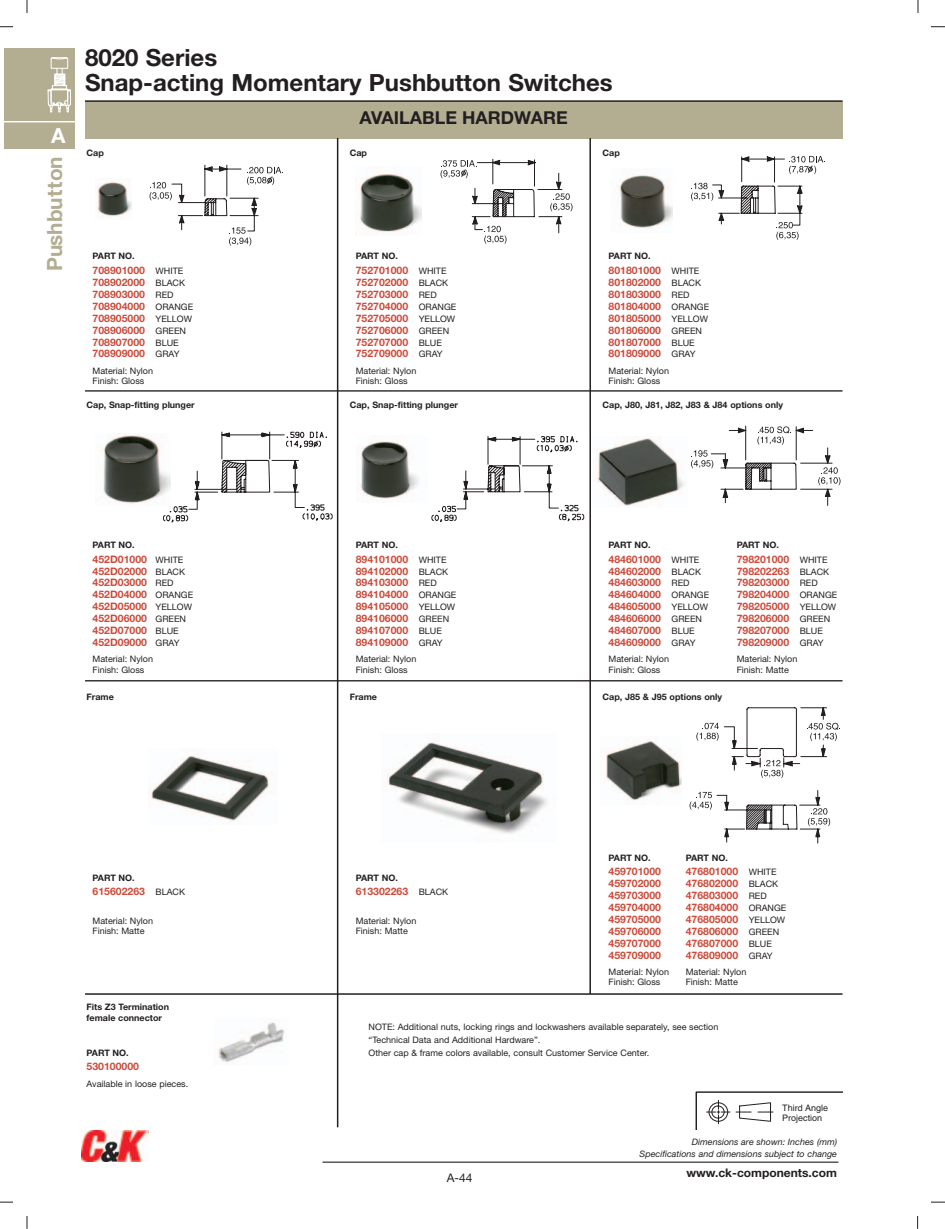
<style>
.page{position:relative;width:945px;height:1229px;background:#fff}
.page>*{position:absolute;margin:0;border:0;box-sizing:border-box;transform-origin:0 0}
.t1{font:700 23.7px/25.2px "Helvetica Neue";color:#231f20}
.t2{font:700 21px "Helvetica Neue";color:#b3ad92}
.t3{font:700 20.7px "Helvetica Neue";color:#fff}
.t4{font:700 17.85px "Helvetica Neue";color:#231f20}
.t5{font:700 11.85px "Helvetica Neue";color:#231f20}
.t6{font:11.85px "Helvetica Neue";color:#231f20}
.t7{font:700 10.35px/11.9px "Helvetica Neue";color:#cd4b3b}
.t8{font:8.85px/10.4px "Helvetica Neue";color:#231f20}
.t9{font:700 8.85px/10.4px "Helvetica Neue";color:#231f20}
.t10{font:italic 8.85px/11.9px "Helvetica Neue";color:#231f20;text-align:right}
.t11{font:8.85px/10.6px "Helvetica";color:#231f20}
.s1{font-weight:400;font-size:8.85px;color:#231f20}
</style>
<div class="page">
<hr style="left:322px;top:1161px;width:516px;height:1px;background:#57585a">
<div style="left:4px;top:49px;width:70px;height:100px;background:#b3ad92"></div>
<hr style="left:4px;top:121px;width:70px;height:1px;background:#fff">
<svg style="left:47px;top:57px;width:24px;height:56px"></svg>
<svg style="left:0;top:0;width:28px;height:27px"></svg>
<svg style="left:0;top:1201px;width:28px;height:27px"></svg>
<svg style="left:917px;top:1201px;width:28px;height:27px"></svg>
<svg style="left:918px;top:0;width:27px;height:27px"></svg>
<div style="left:14px;top:13px;width:26px;height:27px;background:#fff"></div>
<div style="left:904px;top:13px;width:28px;height:27px;background:#fff"></div>
<div style="left:14px;top:1188px;width:26px;height:27px;background:#fff"></div>
<div style="left:904px;top:1188px;width:28px;height:27px;background:#fff"></div>
<img style="left:82px;top:1130px;width:66px;height:32px">
<svg style="left:696px;top:1091px;width:147px;height:38px"></svg>
<div style="left:85px;top:101px;width:758px;height:37px;background:#b3ad92"></div>
<svg style="left:150px;top:165px;width:133px;height:81px"></svg>
<svg style="left:441px;top:159px;width:132px;height:85px"></svg>
<svg style="left:691px;top:156px;width:134px;height:84px"></svg>
<svg style="left:432px;top:436px;width:152px;height:86px"></svg>
<svg style="left:691px;top:426px;width:150px;height:80px"></svg>
<svg style="left:690px;top:707px;width:150px;height:136px"></svg>
<img style="left:387px;top:742px;width:160px;height:92px">
<img style="left:151px;top:755px;width:118px;height:68px">
<img style="left:218px;top:1021px;width:67px;height:42px">
<img style="left:605px;top:741px;width:77px;height:60px">
<img style="left:103px;top:435px;width:60px;height:69px">
<img style="left:96px;top:181px;width:36px;height:36px">
<img style="left:597px;top:438px;width:88px;height:68px">
<img style="left:360px;top:441px;width:59px;height:58px">
<img style="left:619px;top:174px;width:54px;height:54px">
<img style="left:355px;top:174px;width:66px;height:61px">
<hr style="left:85px;top:993px;width:758px;height:1px;background:#231f20">
<hr style="left:85px;top:680px;width:758px;height:1px;background:#231f20">
<hr style="left:85px;top:390px;width:758px;height:1px;background:#231f20">
<hr style="left:589px;top:138px;width:2px;height:856px;background:#231f20">
<hr style="left:337px;top:138px;width:1px;height:989px;background:#231f20">
<svg style="left:163px;top:432px;width:170px;height:90px"></svg>
<hr style="left:85px;top:100px;width:758px;height:2px;background:#231f20">
<h3 class="t3" style="left:51px;top:123px;width:16px">A</h3>
<h2 class="t2" style="left:42px;top:271px;width:116px;rotate:-90deg">Pushbutton</h2>
<h1 class="t1" style="left:85px;top:47px;width:529px">8020 Series<br>Snap-acting Momentary Pushbutton Switches</h1>
<h3 class="t4" style="left:360px;top:112px;width:210px">AVAILABLE HARDWARE</h3>
<p class="t9" style="left:87px;top:149px;width:19px">Cap</p>
<p class="t9" style="left:350px;top:149px;width:19px">Cap</p>
<p class="t9" style="left:603px;top:149px;width:19px">Cap</p>
<p class="t9" style="left:93px;top:252px;width:44px">PART NO.</p>
<p class="t7" style="left:93px;top:266px;width:102px">708901000 <span class="s1">WHITE<br></span>708902000 <span class="s1">BLACK<br></span>708903000 <span class="s1">RED<br></span>708904000 <span class="s1">ORANGE<br></span>708905000 <span class="s1">YELLOW<br></span>708906000 <span class="s1">GREEN<br></span>708907000 <span class="s1">BLUE<br></span>708909000 <span class="s1">GRAY</span></p>
<p class="t8" style="left:93px;top:366px;width:62px">Material: Nylon<br>Finish: Gloss</p>
<p class="t9" style="left:87px;top:400px;width:110px">Cap, Snap-fitting plunger</p>
<p class="t9" style="left:356px;top:252px;width:44px">PART NO.</p>
<p class="t7" style="left:356px;top:266px;width:102px">752701000 <span class="s1">WHITE<br></span>752702000 <span class="s1">BLACK<br></span>752703000 <span class="s1">RED<br></span>752704000 <span class="s1">ORANGE<br></span>752705000 <span class="s1">YELLOW<br></span>752706000 <span class="s1">GREEN<br></span>752707000 <span class="s1">BLUE<br></span>752709000 <span class="s1">GRAY</span></p>
<p class="t8" style="left:356px;top:366px;width:62px">Material: Nylon<br>Finish: Gloss</p>
<p class="t9" style="left:350px;top:400px;width:110px">Cap, Snap-fitting plunger</p>
<p class="t9" style="left:609px;top:252px;width:44px">PART NO.</p>
<p class="t7" style="left:609px;top:266px;width:102px">801801000 <span class="s1">WHITE<br></span>801802000 <span class="s1">BLACK<br></span>801803000 <span class="s1">RED<br></span>801804000 <span class="s1">ORANGE<br></span>801805000 <span class="s1">YELLOW<br></span>801806000 <span class="s1">GREEN<br></span>801807000 <span class="s1">BLUE<br></span>801809000 <span class="s1">GRAY</span></p>
<p class="t8" style="left:609px;top:366px;width:62px">Material: Nylon<br>Finish: Gloss</p>
<p class="t9" style="left:603px;top:400px;width:182px">Cap, J80, J81, J82, J83 &amp; J84 options only</p>
<p class="t9" style="left:93px;top:540px;width:44px">PART NO.</p>
<p class="t7" style="left:93px;top:554px;width:102px">452D01000 <span class="s1">WHITE<br></span>452D02000 <span class="s1">BLACK<br></span>452D03000 <span class="s1">RED<br></span>452D04000 <span class="s1">ORANGE<br></span>452D05000 <span class="s1">YELLOW<br></span>452D06000 <span class="s1">GREEN<br></span>452D07000 <span class="s1">BLUE<br></span>452D09000 <span class="s1">GRAY</span></p>
<p class="t8" style="left:93px;top:654px;width:62px">Material: Nylon<br>Finish: Gloss</p>
<p class="t9" style="left:87px;top:692px;width:29px">Frame</p>
<p class="t9" style="left:356px;top:540px;width:44px">PART NO.</p>
<p class="t7" style="left:356px;top:554px;width:102px">894101000 <span class="s1">WHITE<br></span>894102000 <span class="s1">BLACK<br></span>894103000 <span class="s1">RED<br></span>894104000 <span class="s1">ORANGE<br></span>894105000 <span class="s1">YELLOW<br></span>894106000 <span class="s1">GREEN<br></span>894107000 <span class="s1">BLUE<br></span>894109000 <span class="s1">GRAY</span></p>
<p class="t8" style="left:356px;top:654px;width:62px">Material: Nylon<br>Finish: Gloss</p>
<p class="t9" style="left:350px;top:692px;width:29px">Frame</p>
<p class="t9" style="left:609px;top:540px;width:44px">PART NO.</p>
<p class="t7" style="left:609px;top:554px;width:102px">484601000 <span class="s1">WHITE<br></span>484602000 <span class="s1">BLACK<br></span>484603000 <span class="s1">RED<br></span>484604000 <span class="s1">ORANGE<br></span>484605000 <span class="s1">YELLOW<br></span>484606000 <span class="s1">GREEN<br></span>484607000 <span class="s1">BLUE<br></span>484609000 <span class="s1">GRAY</span></p>
<p class="t8" style="left:609px;top:654px;width:62px">Material: Nylon<br>Finish: Gloss</p>
<p class="t9" style="left:603px;top:692px;width:121px">Cap, J85 &amp; J95 options only</p>
<p class="t9" style="left:737px;top:540px;width:44px">PART NO.</p>
<p class="t7" style="left:737px;top:554px;width:102px">798201000 <span class="s1">WHITE<br></span>798202263 <span class="s1">BLACK<br></span>798203000 <span class="s1">RED<br></span>798204000 <span class="s1">ORANGE<br></span>798205000 <span class="s1">YELLOW<br></span>798206000 <span class="s1">GREEN<br></span>798207000 <span class="s1">BLUE<br></span>798209000 <span class="s1">GRAY</span></p>
<p class="t8" style="left:737px;top:654px;width:62px">Material: Nylon<br>Finish: Matte</p>
<p class="t9" style="left:93px;top:873px;width:44px">PART NO.</p>
<p class="t7" style="left:93px;top:886px;width:94px">615602263 <span class="s1">BLACK</span></p>
<p class="t8" style="left:93px;top:916px;width:62px">Material: Nylon<br>Finish: Matte</p>
<p class="t9" style="left:87px;top:1002px;width:84px">Fits Z3 Termination female connector</p>
<p class="t9" style="left:87px;top:1048px;width:44px">PART NO.</p>
<p class="t7" style="left:87px;top:1061px;width:54px">530100000</p>
<p class="t8" style="left:87px;top:1079px;width:103px">Available in loose pieces.</p>
<p class="t9" style="left:356px;top:873px;width:44px">PART NO.</p>
<p class="t7" style="left:356px;top:886px;width:94px">613302263 <span class="s1">BLACK</span></p>
<p class="t8" style="left:356px;top:916px;width:62px">Material: Nylon<br>Finish: Matte</p>
<p class="t9" style="left:609px;top:853px;width:44px">PART NO.</p>
<p class="t7" style="left:609px;top:866px;width:54px;text-align:justify">459701000<br>459702000<br>459703000<br>459704000<br>459705000<br>459706000<br>459707000<br>459709000</p>
<p class="t8" style="left:609px;top:967px;width:62px">Material: Nylon<br>Finish: Gloss</p>
<p class="t9" style="left:686px;top:853px;width:44px">PART NO.</p>
<p class="t7" style="left:686px;top:866px;width:102px">476801000 <span class="s1">WHITE<br></span>476802000 <span class="s1">BLACK<br></span>476803000 <span class="s1">RED<br></span>476804000 <span class="s1">ORANGE<br></span>476805000 <span class="s1">YELLOW<br></span>476806000 <span class="s1">GREEN<br></span>476807000 <span class="s1">BLUE<br></span>476809000 <span class="s1">GRAY</span></p>
<p class="t8" style="left:686px;top:967px;width:62px">Material: Nylon<br>Finish: Matte</p>
<p class="t8" style="left:369px;top:1020px;width:351px;line-height:13.4px">NOTE: Additional nuts, locking rings and lockwashers available separately, see section “Technical Data and Additional Hardware”.<br>Other cap &amp; frame colors available, consult Customer Service Center.</p>
<p class="t11" style="left:782px;top:1103px;width:47px">Third Angle<br>Projection</p>
<p class="t6" style="left:447px;top:1173px;width:27px">A-44</p>
<p class="t10" style="left:640px;top:1136px;width:199px">Dimensions are shown: Inches (mm)<br>Specifications and dimensions subject to change</p>
<p class="t5" style="left:686px;top:1168px;width:152px">www.ck-components.com</p>
</div>
